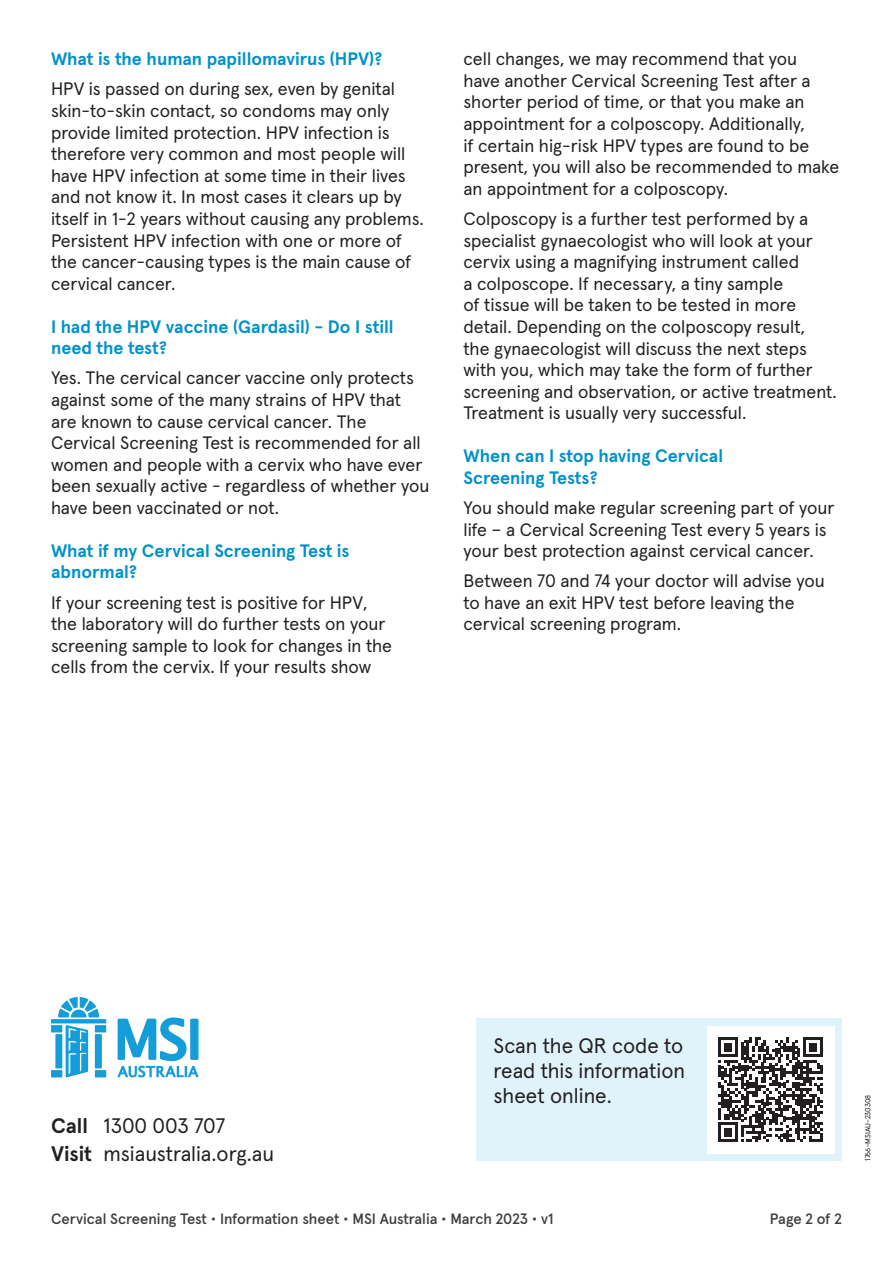
<style>
.page{position:relative;width:893px;height:1263px;background:#fff}
.page>*{position:absolute;margin:0;border:0;box-sizing:border-box;transform-origin:0 0}
.Body_Copy{font:21px/24.6px "Apercu Pro";color:#231f20;text-align:justify}
.Body_Copy-2{font:18px/21.6px "Apercu Pro";color:#231f20}
.t1{font:700 18px/21.6px "Apercu Pro";color:#0092c8}
.t2{font:500 15px "Apercu Pro";letter-spacing:-.005em;color:#3e3e3f}
.Body_Copytext_-_Inli{font:7.5px "Apercu Pro";color:#231f20}
.s1{font-weight:700}
</style>
<div class="page">
<svg style="left:51px;top:997px;width:55px;height:80px"></svg>
<svg style="left:118px;top:1017px;width:81px;height:60px"></svg>
<div style="left:476px;top:1018px;width:366px;height:143px;background:#e0f2fa"></div>
<div style="left:707px;top:1026px;width:127px;height:127px;background:#fff"></div>
<svg style="left:718px;top:1037px;width:105px;height:105px"></svg>
<h1 class="t1" style="left:51px;top:47px;width:333px">What is the human papillomavirus (HPV)?</h1>
<p class="Body_Copy-2" style="left:51px;top:77px;width:374px">HPV is passed on during sex, even by genital skin-to-skin contact, so condoms may only provide limited protection. HPV infection is therefore very common and most people will have HPV infection at some time in their lives and not know it. In most cases it clears up by itself in 1-2 years without causing any problems.<br>Persistent HPV infection with one or more of the cancer-causing types is the main cause of cervical cancer.</p>
<h1 class="t1" style="left:51px;top:314px;width:344px">I had the HPV vaccine (Gardasil) - Do I still need the test?</h1>
<p class="Body_Copy-2" style="left:51px;top:366px;width:380px">Yes. The cervical cancer vaccine only protects against some of the many strains of HPV that are known to cause cervical cancer. The Cervical Screening Test is recommended for all women and people with a cervix who have ever been sexually active - regardless of whether you have been vaccinated or not.</p>
<h1 class="t1" style="left:51px;top:538px;width:300px">What if my Cervical Screening Test is abnormal?</h1>
<p class="Body_Copy-2" style="left:51px;top:590px;width:343px">If your screening test is positive for HPV, the laboratory will do further tests on your screening sample to look for changes in the cells from the cervix. If your results show</p>
<p class="Body_Copy-2" style="left:463px;top:47px;width:377px">cell changes, we may recommend that you<br>have another Cervical Screening Test after a shorter period of time, or that you make an appointment for a colposcopy. Additionally,<br>if certain hig-risk HPV types are found to be present, you will also be recommended to make an appointment for a colposcopy.</p>
<p class="Body_Copy-2" style="left:463px;top:206px;width:375px">Colposcopy is a further test performed by a specialist gynaecologist who will look at your cervix using a magnifying instrument called<br>a colposcope. If necessary, a tiny sample<br>of tissue will be taken to be tested in more detail. Depending on the colposcopy result,<br>the gynaecologist will discuss the next steps with you, which may take the form of further screening and observation, or active treatment.<br>Treatment is usually very successful.</p>
<h1 class="t1" style="left:463px;top:444px;width:261px">When can I stop having Cervical<br>Screening Tests?</h1>
<p class="Body_Copy-2" style="left:463px;top:495px;width:372px">You should make regular screening part of your life – a Cervical Screening Test every 5 years is your best protection against cervical cancer.</p>
<p class="Body_Copy-2" style="left:463px;top:569px;width:363px">Between 70 and 74 your doctor will advise you to have an exit HPV test before leaving the cervical screening program.</p>
<p class="Body_Copy" style="left:51px;top:1112px;width:176px"><span class="s1">Call</span> 1300 003 707</p>
<p class="Body_Copy" style="left:51px;top:1139px;width:225px"><span class="s1">Visit</span> msiaustralia.org.au</p>
<p class="Body_Copy" style="left:494px;top:1032px;width:193px">Scan the QR code to read this information sheet online.</p>
<p class="t2" style="left:51px;top:1207px;width:504px">Cervical Screening Test • Information sheet • MSI Australia • March 2023 • v1</p>
<p class="t2" style="left:770px;top:1207px;width:74px">Page 2 of 2</p>
<p class="Body_Copytext_-_Inli" style="left:862px;top:1161px;width:68px;rotate:-90deg">1766-MSIAU-230308</p>
</div>
